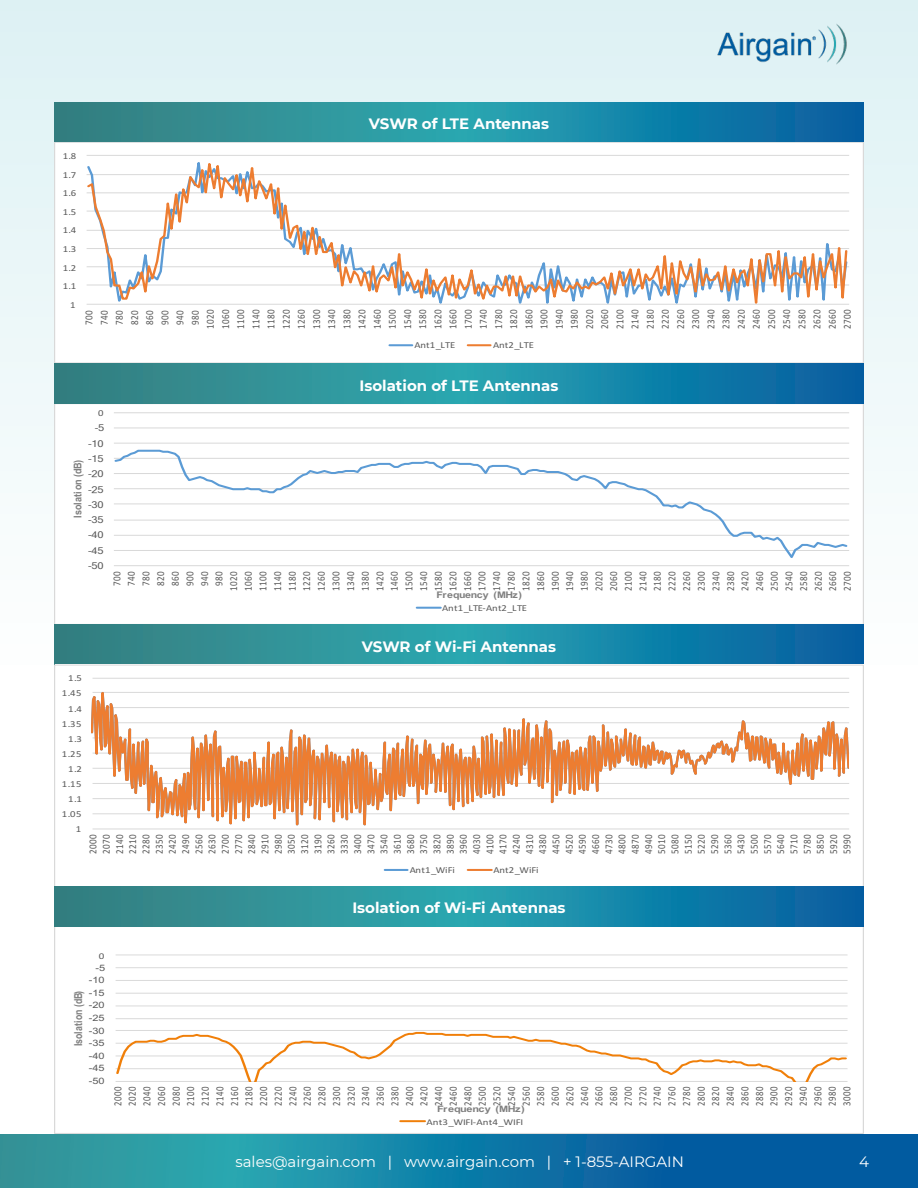
<style>
.page{position:relative;width:918px;height:1188px;background:#fff}
.page>*{position:absolute;margin:0;border:0;box-sizing:border-box;transform-origin:0 0}
.t1{font:700 15px "Montserrat";color:#fff}
.t2{font:15px "Montserrat";color:#fff}
.t3{font:10.95px/14.5px "Calibri";letter-spacing:.05em;color:#595959;text-align:justify;scale:.8 1}
.t4{font:700 10.95px "Arial";color:#7f7f7f;scale:.8 1}
.t5{font:10.65px/13.2px "Calibri";letter-spacing:.05em;color:#595959;text-align:center;scale:.85 1}
.t6{font:700 10.65px "Arial";color:#7f7f7f;scale:.85 1}
.t7{font:9.15px/13px "Calibri";color:#595959;scale:1.17 1}
.t8{font:9.15px "Mangal";letter-spacing:-.02em;color:#595959;scale:1.17 1}
.t9{font:8.85px/12.5px "Calibri";letter-spacing:-.01em;color:#595959;text-align:right;scale:1.24 1}
.t10{font:8.85px "Arial";color:#595959;scale:1.24 1}
.s1{font-family:"Arial";font-weight:700;color:#7f7f7f}
</style>
<div class="page">
<div style="left:0;top:0;width:918px;height:678px;background:linear-gradient(to bottom,#ddf1f4,#fefffe)"></div>
<svg style="left:0;top:1134px;width:918px;height:54px;background:#157ca4"></svg>
<img style="left:686px;top:23px;width:192px;height:42px">
<div style="left:55px;top:143px;width:809px;height:219px;background:#fff"></div>
<svg style="left:86px;top:155px;width:763px;height:150px"></svg>
<hr style="left:390px;top:344px;width:22px;height:2px;background:#5b9bd5">
<hr style="left:468px;top:344px;width:22px;height:2px;background:#ed7d31">
<div style="left:54px;top:142px;width:810px;height:221px;border:1px solid #d9d9d9"></div>
<div style="left:55px;top:403px;width:809px;height:221px;background:#fff"></div>
<hr style="left:114px;top:443px;width:735px;height:1px;background:#d9d9d9">
<hr style="left:114px;top:427px;width:735px;height:2px;background:#d9d9d9">
<hr style="left:114px;top:412px;width:735px;height:1px;background:#d9d9d9">
<hr style="left:114px;top:565px;width:735px;height:1px;background:#d9d9d9">
<svg style="left:114px;top:449px;width:735px;height:109px"></svg>
<hr style="left:417px;top:607px;width:24px;height:2px;background:#5b9bd5">
<div style="left:54px;top:403px;width:810px;height:222px;border:1px solid #d9d9d9"></div>
<svg style="left:54px;top:102px;width:810px;height:40px;background:#22899f"></svg>
<svg style="left:54px;top:625px;width:810px;height:40px;background:#278ba1"></svg>
<div style="left:55px;top:665px;width:809px;height:222px;background:#fff"></div>
<hr style="left:93px;top:828px;width:756px;height:2px;background:#d9d9d9">
<svg style="left:92px;top:678px;width:757px;height:151px"></svg>
<hr style="left:385px;top:869px;width:22px;height:2px;background:#5b9bd5">
<hr style="left:468px;top:869px;width:24px;height:2px;background:#ed7d31">
<hr style="left:116px;top:1030px;width:732px;height:1px;background:#d9d9d9">
<hr style="left:116px;top:1018px;width:732px;height:1px;background:#d9d9d9">
<hr style="left:116px;top:1005px;width:732px;height:1px;background:#d9d9d9">
<hr style="left:116px;top:993px;width:732px;height:1px;background:#d9d9d9">
<hr style="left:116px;top:980px;width:732px;height:1px;background:#d9d9d9">
<hr style="left:116px;top:967px;width:732px;height:1px;background:#d9d9d9">
<hr style="left:116px;top:954px;width:732px;height:2px;background:#d9d9d9">
<svg style="left:115px;top:1031px;width:733px;height:51px"></svg>
<hr style="left:400px;top:1120px;width:25px;height:2px;background:#f07f09">
<div style="left:54px;top:926px;width:810px;height:208px;border:1px solid #d9d9d9"></div>
<svg style="left:54px;top:363px;width:810px;height:40px;background:#22899f"></svg>
<svg style="left:54px;top:886px;width:810px;height:40px;background:#22899f"></svg>
<p class="t1" style="left:369px;top:113px;width:182px">VSWR of LTE Antennas</p>
<p class="t7" style="left:63px;top:150px;width:13px">1.8</p>
<p class="t7" style="left:63px;top:168px;width:13px">1.7</p>
<p class="t7" style="left:63px;top:187px;width:13px">1.6</p>
<p class="t7" style="left:63px;top:205px;width:13px">1.5</p>
<p class="t7" style="left:63px;top:224px;width:13px">1.4</p>
<p class="t7" style="left:63px;top:242px;width:13px">1.3</p>
<p class="t7" style="left:63px;top:261px;width:13px">1.2</p>
<p class="t7" style="left:63px;top:279px;width:13px">1.1</p>
<p class="t7" style="left:70px;top:298px;width:6px">1</p>
<p class="t5" style="left:81px;top:329px;width:25px;line-height:15.1px;rotate:-90deg">700<br>740<br>780<br>820<br>860<br>900<br>940<br>980<br>1020<br>1060<br>1100<br>1140<br>1180<br>1220<br>1260<br>1300<br>1340<br>1380<br>1420<br>1460<br>1500<br>1540<br>1580<br>1620<br>1660<br>1700<br>1740<br>1780<br>1820<br>1860<br>1900<br>1940<br>1980<br>2020<br>2060<br>2100<br>2140<br>2180<br>2220<br>2260<br>2300<br>2340<br>2380<br>2420<br>2460<br>2500<br>2540<br>2580<br>2620<br>2660<br>2700</p>
<p class="t7" style="left:414px;top:339px;width:36px">Ant1_LTE</p>
<p class="t7" style="left:493px;top:339px;width:36px">Ant2_LTE</p>
<p class="t7" style="left:98px;top:406px;width:6px">0</p>
<p class="t8" style="left:95px;top:423px;width:10px">-5</p>
<p class="t8" style="left:88px;top:438px;width:15px">-10</p>
<p class="t1" style="left:359px;top:374px;width:201px">Isolation of LTE Antennas</p>
<p class="t8" style="left:88px;top:454px;width:15px">-15</p>
<p class="t6" style="left:70px;top:518px;width:69px;rotate:-90deg">Isolation (dB)</p>
<p class="t8" style="left:88px;top:469px;width:15px">-20</p>
<p class="t8" style="left:88px;top:484px;width:15px">-25</p>
<p class="t8" style="left:88px;top:499px;width:15px">-30</p>
<p class="t8" style="left:88px;top:515px;width:15px">-35</p>
<p class="t8" style="left:88px;top:530px;width:15px">-40</p>
<p class="t8" style="left:88px;top:545px;width:15px">-45</p>
<p class="t8" style="left:88px;top:561px;width:15px">-50</p>
<p class="t5" style="left:109px;top:591px;width:25px;line-height:14.5px;rotate:-90deg">700<br>740<br>780<br>820<br>860<br>900<br>940<br>980<br>1020<br>1060<br>1100<br>1140<br>1180<br>1220<br>1260<br>1300<br>1340<br>1380<br>1420<br>1460<br>1500<br>1540<br>1580<br>1620<br>1660<br>1700<br>1740<br>1780<br>1820<br>1860<br>1900<br>1940<br>1980<br>2020<br>2060<br>2100<br>2140<br>2180<br>2220<br>2260<br>2300<br>2340<br>2380<br>2420<br>2460<br>2500<br>2540<br>2580<br>2620<br>2660<br>2700</p>
<p class="t7" style="left:442px;top:588px;width:74px;text-indent:-6px"><span class="s1">Frequency (MHz)<br></span>Ant1_LTE-Ant2_LTE</p>
<p class="t7" style="left:68px;top:671px;width:13px">1.5</p>
<p class="t7" style="left:62px;top:687px;width:18px">1.45</p>
<p class="t7" style="left:68px;top:702px;width:13px">1.4</p>
<p class="t7" style="left:62px;top:717px;width:18px">1.35</p>
<p class="t7" style="left:68px;top:732px;width:13px">1.3</p>
<p class="t7" style="left:62px;top:747px;width:18px">1.25</p>
<p class="t7" style="left:68px;top:762px;width:13px">1.2</p>
<p class="t7" style="left:62px;top:777px;width:18px">1.15</p>
<p class="t7" style="left:68px;top:792px;width:13px">1.1</p>
<p class="t7" style="left:62px;top:807px;width:18px">1.05</p>
<p class="t1" style="left:362px;top:636px;width:196px">VSWR of Wi-Fi Antennas</p>
<p class="t7" style="left:76px;top:823px;width:6px">1</p>
<p class="t5" style="left:86px;top:854px;width:25px;text-align:justify;rotate:-90deg">2000<br>2070<br>2140<br>2210<br>2280<br>2350<br>2420<br>2490<br>2560<br>2630<br>2700<br>2770<br>2840<br>2910<br>2980<br>3050<br>3120<br>3190<br>3260<br>3330<br>3400<br>3470<br>3540<br>3610<br>3680<br>3750<br>3820<br>3890<br>3960<br>4030<br>4100<br>4170<br>4240<br>4310<br>4380<br>4450<br>4520<br>4590<br>4660<br>4730<br>4800<br>4870<br>4940<br>5010<br>5080<br>5150<br>5220<br>5290<br>5360<br>5430<br>5500<br>5570<br>5640<br>5710<br>5780<br>5850<br>5920<br>5990</p>
<p class="t7" style="left:410px;top:863px;width:40px">Ant1_WiFi</p>
<p class="t7" style="left:493px;top:863px;width:40px">Ant2_WiFi</p>
<p class="t1" style="left:352px;top:897px;width:215px">Isolation of Wi-Fi Antennas</p>
<p class="t9" style="left:99px;top:949px;width:6px">0</p>
<p class="t10" style="left:95px;top:961px;width:9px">-5</p>
<p class="t10" style="left:89px;top:974px;width:14px">-10</p>
<p class="t10" style="left:89px;top:987px;width:14px">-15</p>
<p class="t4" style="left:71px;top:1046px;width:71px;rotate:-90deg">Isolation (dB)</p>
<p class="t10" style="left:89px;top:999px;width:14px">-20</p>
<p class="t10" style="left:89px;top:1012px;width:14px">-25</p>
<p class="t10" style="left:89px;top:1024px;width:14px">-30</p>
<p class="t10" style="left:89px;top:1037px;width:14px">-35</p>
<p class="t10" style="left:89px;top:1050px;width:14px">-40</p>
<p class="t10" style="left:89px;top:1062px;width:14px">-45</p>
<p class="t10" style="left:89px;top:1075px;width:14px">-50</p>
<p class="t3" style="left:110px;top:1106px;width:25px;rotate:-90deg">2000<br>2020<br>2040<br>2060<br>2080<br>2100<br>2120<br>2140<br>2160<br>2180<br>2200<br>2220<br>2240<br>2260<br>2280<br>2300<br>2320<br>2340<br>2360<br>2380<br>2400<br>2420<br>2440<br>2460<br>2480<br>2500<br>2520<br>2540<br>2560<br>2580<br>2600<br>2620<br>2640<br>2660<br>2680<br>2700<br>2720<br>2740<br>2760<br>2780<br>2800<br>2820<br>2840<br>2860<br>2880<br>2900<br>2920<br>2940<br>2960<br>2980<br>3000</p>
<p class="t9" style="left:427px;top:1103px;width:81px"><span class="s1">Frequency (MHz)<br></span>Ant3_WIFI-Ant4_WIFI</p>
<h1 class="t2" style="left:235px;top:1152px;width:450px">sales@airgain.com | www.airgain.com | + 1-855-AIRGAIN</h1>
<h1 class="t2" style="left:859px;top:1152px;width:11px">4</h1>
</div>
